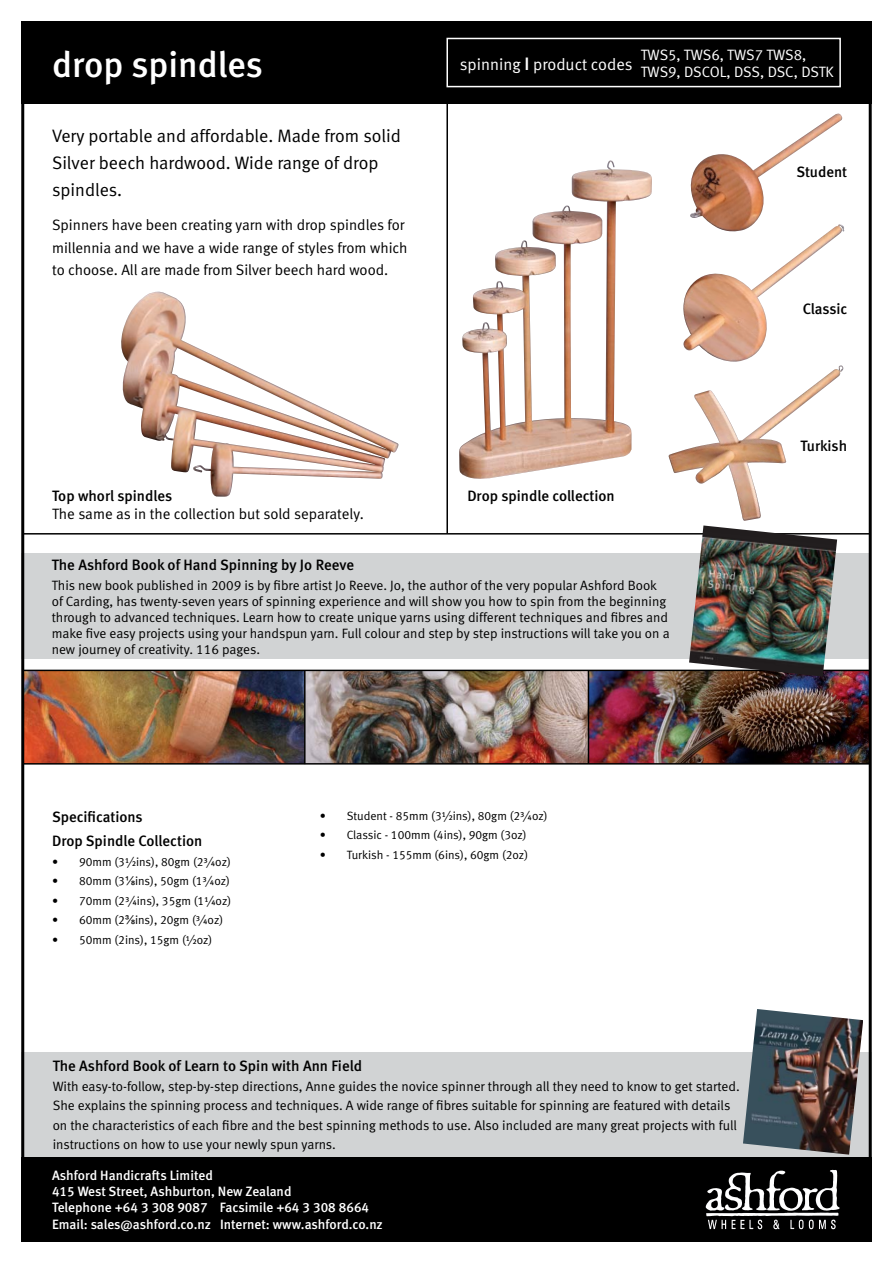
<style>
.page{position:relative;width:893px;height:1263px;background:#fff}
.page>*{position:absolute;margin:0;border:0;box-sizing:border-box;transform-origin:0 0}
.t1{font:36px "Meta Medium LF";color:#fff}
.t2{font:18px/27px "Meta Normal LF";color:#000}
.t3{font:16.5px "Meta Normal LF";color:#fff}
.Main_Body_Copy{font:15px/22.5px "Meta Normal LF";color:#000}
.Main_Body_Copy-2{font:15px "Meta Medium LF";color:#000}
.t4{font:15px/16.5px "Meta Normal LF";color:#fff}
.t5{font:13.5px/16.2px "Meta Normal LF";color:#000}
.t6{font:13.5px "Meta Medium LF";color:#fff}
.t7{font:12px "Meta Normal LF";color:#000}
.s1{font-family:"Meta Medium LF";font-size:18px}
.s2{font-family:"Arial"}
</style>
<div class="page">
<img style="left:24px;top:671px;width:845px;height:92px">
<div style="left:21px;top:1052px;width:851px;height:106px;background:#d1d3d4"></div>
<img style="left:121px;top:292px;width:278px;height:205px">
<div style="left:21px;top:553px;width:849px;height:106px;background:#d1d3d4"></div>
<img style="left:459px;top:160px;width:193px;height:319px">
<div style="left:21px;top:21px;width:851px;height:83px;background:#000"></div>
<div style="left:21px;top:1157px;width:851px;height:85px;background:#000"></div>
<div style="left:446px;top:38px;width:395px;height:49px;border:2px solid #fff"></div>
<img style="left:816px;top:1170px;width:17px;height:40px">
<hr style="left:446px;top:102px;width:2px;height:431px;background:#000">
<hr style="left:23px;top:533px;width:847px;height:1px;background:#000">
<hr style="left:23px;top:670px;width:847px;height:1px;background:#000">
<hr style="left:22px;top:763px;width:848px;height:2px;background:#000">
<hr style="left:304px;top:671px;width:2px;height:93px;background:#000">
<hr style="left:588px;top:671px;width:1px;height:93px;background:#000">
<img style="left:689px;top:525px;width:148px;height:151px">
<img style="left:743px;top:1009px;width:120px;height:146px">
<hr style="left:21px;top:21px;width:3px;height:1221px;background:#000">
<hr style="left:869px;top:21px;width:3px;height:1221px;background:#000">
<img style="left:683px;top:226px;width:161px;height:136px">
<img style="left:668px;top:365px;width:176px;height:156px">
<img style="left:686px;top:114px;width:157px;height:119px">
<p class="t1" style="left:52px;top:43px;width:212px">drop spindles</p>
<p class="t3" style="left:460px;top:54px;width:174px">spinning <span class="s1">I</span> product codes</p>
<p class="t4" style="left:641px;top:47px;width:195px">TWS5, TWS6, TWS7 TWS8,<br>TWS9, DSCOL, DSS, DSC, DSTK</p>
<p class="t2" style="left:52px;top:122px;width:350px">Very portable and affordable. Made from solid<br>Silver beech hardwood. Wide range of drop spindles.</p>
<p class="Main_Body_Copy" style="left:52px;top:214px;width:357px">Spinners have been creating yarn with drop spindles for millennia and we have a wide range of styles from which to choose. All are made from Silver beech hard wood.</p>
<p class="Main_Body_Copy-2" style="left:796px;top:163px;width:52px">Student</p>
<p class="Main_Body_Copy-2" style="left:803px;top:300px;width:46px">Classic</p>
<p class="Main_Body_Copy-2" style="left:52px;top:487px;width:122px">Top whorl spindles</p>
<p class="Main_Body_Copy" style="left:52px;top:502px;width:313px">The same as in the collection but sold separately.</p>
<p class="Main_Body_Copy-2" style="left:467px;top:487px;width:149px">Drop spindle collection</p>
<p class="Main_Body_Copy-2" style="left:800px;top:437px;width:48px">Turkish</p>
<p class="Main_Body_Copy-2" style="left:52px;top:556px;width:304px">The Ashford Book of Hand Spinning by Jo Reeve</p>
<p class="t5" style="left:52px;top:577px;width:619px">This new book published in 2009 is by fibre artist Jo Reeve. Jo, the author of the very popular Ashford Book of Carding, has twenty-seven years of spinning experience and will show you how to spin from the beginning through to advanced techniques. Learn how to create unique yarns using different techniques and fibres and make five easy projects using your handspun yarn. Full colour and step by step instructions will take you on a new journey of creativity. 116 pages.</p>
<p class="Main_Body_Copy-2" style="left:52px;top:808px;width:92px">Specifications</p>
<p class="Main_Body_Copy-2" style="left:52px;top:832px;width:152px">Drop Spindle Collection</p>
<p class="t7" style="left:52px;top:854px;width:180px">• 90mm (3½ins), 80gm (2¾oz)</p>
<p class="t7" style="left:52px;top:874px;width:179px">• 80mm (3<span class="s2">⅛</span>ins), 50gm (1¾oz)</p>
<p class="t7" style="left:52px;top:893px;width:181px">• 70mm (2¾ins), 35gm (1¼oz)</p>
<p class="t7" style="left:52px;top:913px;width:173px">• 60mm (2<span class="s2">⅜</span>ins), 20gm (¾oz)</p>
<p class="t7" style="left:52px;top:932px;width:162px">• 50mm (2ins), 15gm (½oz)</p>
<p class="t7" style="left:320px;top:809px;width:229px">• Student - 85mm (3½ins), 80gm (2¾oz)</p>
<p class="t7" style="left:320px;top:828px;width:208px">• Classic - 100mm (4ins), 90gm (3oz)</p>
<p class="t7" style="left:320px;top:848px;width:210px">• Turkish - 155mm (6ins), 60gm (2oz)</p>
<p class="Main_Body_Copy-2" style="left:53px;top:1057px;width:311px">The Ashford Book of Learn to Spin with Ann Field</p>
<p class="t5" style="left:53px;top:1076px;width:689px;line-height:19.5px">With easy-to-follow, step-by-step directions, Anne guides the novice spinner through all they need to know to get started.<br>She explains the spinning process and techniques. A wide range of fibres suitable for spinning are featured with details on the characteristics of each fibre and the best spinning methods to use. Also included are many great projects with full instructions on how to use your newly spun yarns.</p>
<p class="t6" style="left:52px;top:1167px;width:162px">Ashford Handicrafts Limited</p>
<p class="t6" style="left:52px;top:1183px;width:241px">415 West Street, Ashburton, New Zealand</p>
<p class="t6" style="left:52px;top:1200px;width:319px">Telephone +64 3 308 9087 Facsimile +64 3 308 8664</p>
<p class="t6" style="left:52px;top:1216px;width:332px">Email: sales@ashford.co.nz Internet: www.ashford.co.nz</p>
</div>
